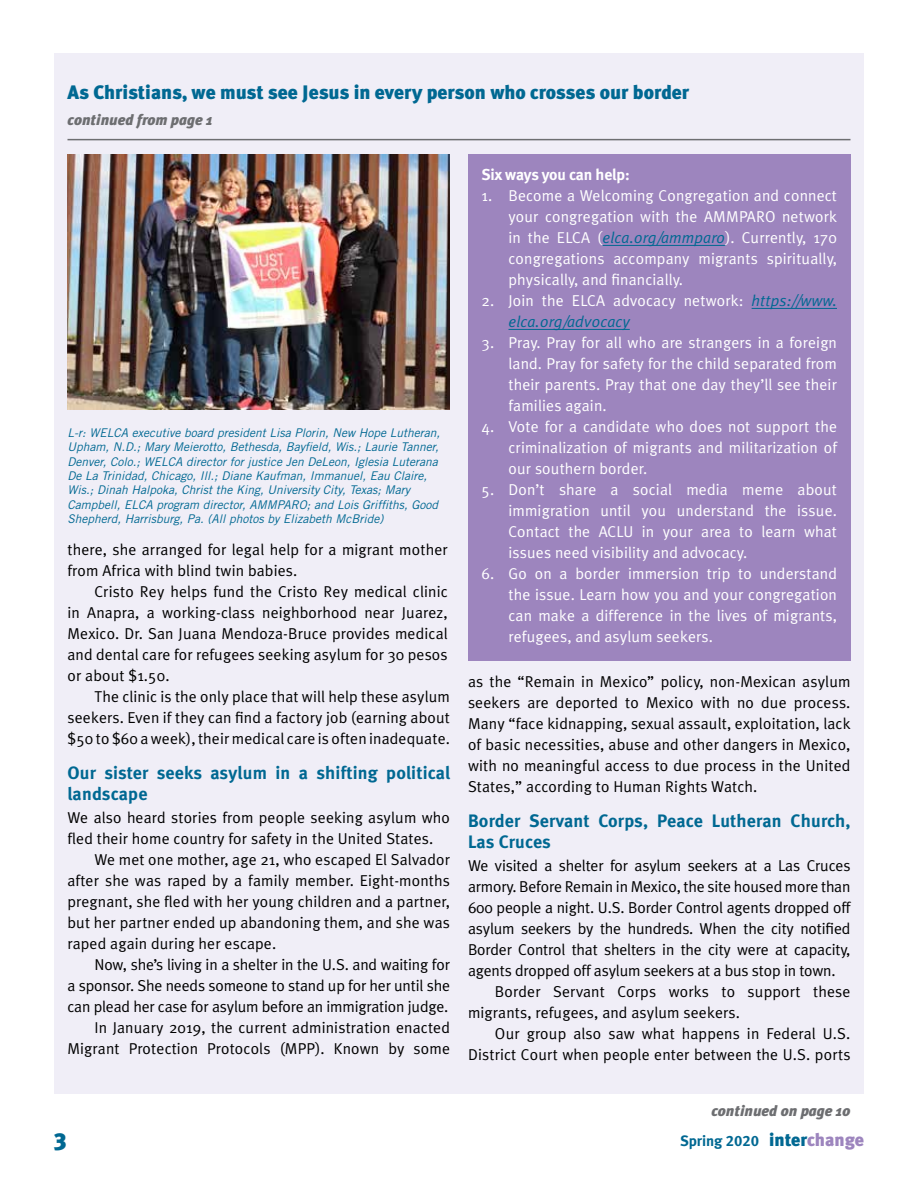
<style>
.page{position:relative;width:918px;height:1188px;background:#fff}
.page>*{position:absolute;margin:0;border:0;box-sizing:border-box;transform-origin:0 0}
.t1{font:900 24px "Meta Plus";color:#006892}
.t2{font:900 19.5px "Meta Plus";color:#006892}
.t3{font:18px/21px "Meta Bold LF";letter-spacing:.01em;color:#006892}
.t4{font:15.75px/21px "Meta Plus Normal";letter-spacing:.01em;color:#000;text-align:justify}
.t5{font:15.75px/21px "Meta Plus Normal";letter-spacing:.01em;color:#fff;text-align:justify}
.t6{font:15.75px/21px "Meta Plus Normal";letter-spacing:-.01em;color:#000;text-align:right}
.t7{font:15.75px "Meta Bold LF";letter-spacing:-.015em;color:#fff}
.t8{font:italic 900 15px "Meta Plus";color:#6d6e71}
.t9{font:15px "Meta Bold LF";letter-spacing:-.005em;color:#006892}
.t10{font:italic 12px/14.4px "Trade Gothic";color:#006892}
.s1{font-style:italic;color:#006892}
.s2{font-family:"Meta Plus";font-weight:900;font-size:18px}
.s3{font-family:"Meta Plus";font-weight:900;font-size:18px;color:#9d85be}
</style>
<div class="page">
<div style="left:54px;top:53px;width:810px;height:115px;background:#f0eef7"></div>
<hr style="left:68px;top:139px;width:782px;height:1px;background:#6d6e71">
<div style="left:54px;top:142px;width:810px;height:952px;background:#f0eef7"></div>
<img style="left:67px;top:154px;width:383px;height:256px">
<div style="left:468px;top:154px;width:382px;height:507px;background:#9d85be"></div>
<hr style="left:603px;top:245px;width:122px;height:1px;background:#006892">
<hr style="left:752px;top:308px;width:85px;height:1px;background:#006892">
<hr style="left:508px;top:329px;width:122px;height:1px;background:#006892">
<p class="t2" style="left:68px;top:81px;width:623px">As Christians, we must see Jesus in every person who crosses our border</p>
<p class="t8" style="left:68px;top:112px;width:146px">continued from page 1</p>
<p class="t10" style="left:68px;top:425px;width:374px">L-r: WELCA executive board president Lisa Plorin, New Hope Lutheran, Upham, N.D.; Mary Meierotto, Bethesda, Bayfield, Wis.; Laurie Tanner, Denver, Colo.; WELCA director for justice Jen DeLeon, Iglesia Luterana De La Trinidad, Chicago, Ill.; Diane Kaufman, Immanuel, Eau Claire, Wis.; Dinah Halpoka, Christ the King, University City, Texas; Mary Campbell, ELCA program director, AMMPARO; and Lois Griffiths, Good Shepherd, Harrisburg, Pa. (All photos by Elizabeth McBride)</p>
<p class="t4" style="left:68px;top:539px;width:382px">there, she arranged for legal help for a migrant mother from Africa with blind twin babies.</p>
<p class="t4" style="left:68px;top:581px;width:382px;text-indent:27px">Cristo Rey helps fund the Cristo Rey medical clinic in Anapra, a working-class neighborhood near Juarez, Mexico. Dr. San Juana Mendoza-Bruce provides medical and dental care for refugees seeking asylum for 30 pesos or about $1.50.</p>
<p class="t4" style="left:68px;top:686px;width:384px;text-indent:27px">The clinic is the only place that will help these asylum seekers. Even if they can find a factory job (earning about $50 to $60 a week), their medical care is often inadequate.</p>
<p class="t3" style="left:68px;top:762px;width:384px">Our sister seeks asylum in a shifting political landscape</p>
<p class="t4" style="left:68px;top:807px;width:384px">We also heard stories from people seeking asylum who fled their home country for safety in the United States.</p>
<p class="t4" style="left:68px;top:849px;width:384px;text-indent:27px">We met one mother, age 21, who escaped El Salvador after she was raped by a family member. Eight-months pregnant, she fled with her young children and a partner, but her partner ended up abandoning them, and she was raped again during her escape.</p>
<p class="t6" style="left:68px;top:954px;width:384px">Now, she’s living in a shelter in the U.S. and waiting for<br>a sponsor. She needs someone to stand up for her until she can plead her case for asylum before an immigration judge.<br>In January 2019, the current administration enacted Migrant Protection Protocols (MPP). Known by some</p>
<p class="t7" style="left:482px;top:165px;width:150px">Six ways you can help:</p>
<p class="t5" style="left:508px;top:185px;width:330px;text-indent:-27px">1. Become a Welcoming Congregation and connect your congregation with the AMMPARO network in the ELCA (<span class="s1">elca.org/ammparo</span>). Currently, 170 congregations accompany migrants spiritually, physically, and financially.</p>
<p class="t5" style="left:508px;top:290px;width:330px;text-indent:-27px">2. Join the ELCA advocacy network: <span class="s1">https://www. elca.org/advocacy</span></p>
<p class="t5" style="left:508px;top:332px;width:330px;text-indent:-27px">3. Pray. Pray for all who are strangers in a foreign land. Pray for safety for the child separated from their parents. Pray that one day they’ll see their families again.</p>
<p class="t5" style="left:508px;top:416px;width:330px;text-indent:-27px">4. Vote for a candidate who does not support the criminalization of migrants and militarization of our southern border.</p>
<p class="t5" style="left:508px;top:479px;width:330px;text-indent:-27px">5. Don’t share a social media meme about immigration until you understand the issue.<br>Contact the ACLU in your area to learn what issues need visibility and advocacy.</p>
<p class="t5" style="left:508px;top:563px;width:330px;text-indent:-27px">6. Go on a border immersion trip to understand the issue. Learn how you and your congregation can make a difference in the lives of migrants, refugees, and asylum seekers.</p>
<p class="t4" style="left:468px;top:671px;width:384px">as the “Remain in Mexico” policy, non-Mexican asylum seekers are deported to Mexico with no due process.<br>Many “face kidnapping, sexual assault, exploitation, lack of basic necessities, abuse and other dangers in Mexico, with no meaningful access to due process in the United States,” according to Human Rights Watch.</p>
<p class="t3" style="left:468px;top:810px;width:384px">Border Servant Corps, Peace Lutheran Church,<br>Las Cruces</p>
<p class="t6" style="left:468px;top:855px;width:384px">We visited a shelter for asylum seekers at a Las Cruces</p>
<p class="t6" style="left:468px;top:876px;width:384px">armory. Before Remain in Mexico, the site housed more than</p>
<p class="t6" style="left:468px;top:897px;width:384px">600 people a night. U.S. Border Control agents dropped off</p>
<p class="t6" style="left:468px;top:918px;width:384px">asylum seekers by the hundreds. When the city notified</p>
<p class="t6" style="left:468px;top:939px;width:384px">Border Control that shelters in the city were at capacity,</p>
<p class="t6" style="left:468px;top:960px;width:369px">agents dropped off asylum seekers at a bus stop in town.</p>
<p class="t4" style="left:495px;top:981px;width:357px">Border Servant Corps works to support these</p>
<p class="t4" style="left:468px;top:1002px;width:274px">migrants, refugees, and asylum seekers.</p>
<p class="t4" style="left:495px;top:1023px;width:357px">Our group also saw what happens in Federal U.S.</p>
<p class="t4" style="left:468px;top:1044px;width:384px">District Court when people enter between the U.S. ports</p>
<p class="t8" style="left:711px;top:1102px;width:141px">continued on page 10</p>
<h1 class="t1" style="left:54px;top:1123px;width:14px">3</h1>
<p class="t9" style="left:680px;top:1132px;width:185px">Spring 2020 <span class="s2">inter</span><span class="s3">change</span></p>
</div>
